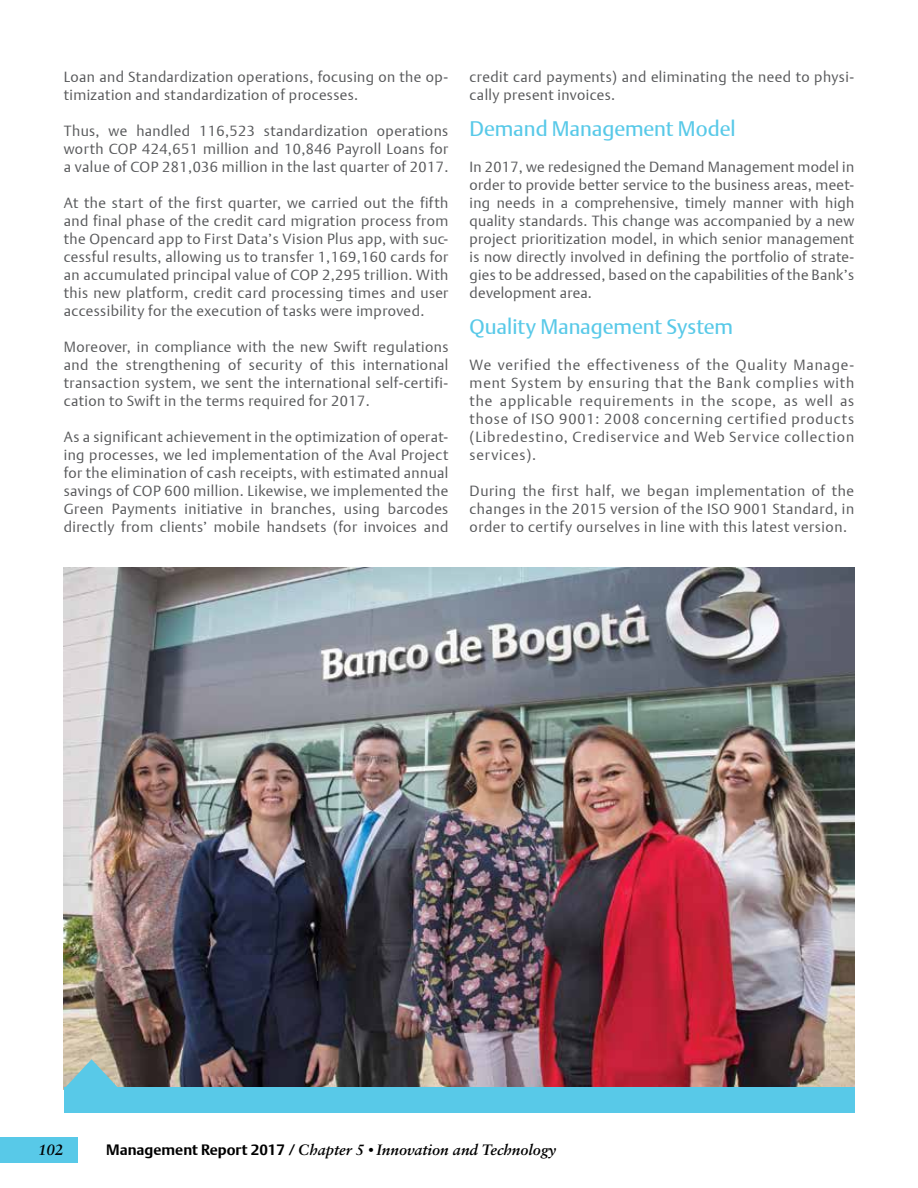
<style>
.page{position:relative;width:918px;height:1188px;background:#fff}
.page>*{position:absolute;margin:0;border:0;box-sizing:border-box;transform-origin:0 0}
.t1{font:21px "DTL Argo T";color:#58c9e8}
.t2{font:italic 700 15px "Sabon LT Std";color:#000}
.t3{font:14.7px/18px "DTL Argo T Light";letter-spacing:.03em;color:#58595b;text-align:justify}
.s1{font-family:"DTL Argo T";font-style:normal}
.s2{font-family:"Gill Sans";font-weight:600;font-style:normal}
</style>
<div class="page">
<img style="left:64px;top:568px;width:790px;height:520px">
<svg style="left:64px;top:1059px;width:55px;height:29px"></svg>
<div style="left:64px;top:1088px;width:790px;height:25px;background:#58c9e8"></div>
<div style="left:0;top:1137px;width:78px;height:25px;background:#58c9e8"></div>
<p class="t3" style="left:64px;top:67px;width:386px">Loan and Standardization operations, focusing on the op&shy;timization and standardization of processes.</p>
<p class="t3" style="left:64px;top:121px;width:386px">Thus, we handled 116,523 standardization operations worth COP 424,651 million and 10,846 Payroll Loans for a value of COP 281,036 million in the last quarter of 2017.</p>
<p class="t3" style="left:64px;top:193px;width:386px">At the start of the first quarter, we carried out the fifth and final phase of the credit card migration process from the Opencard app to First Data’s Vision Plus app, with suc&shy;cessful results, allowing us to transfer 1,169,160 cards for an accumulated principal value of COP 2,295 trillion. With this new platform, credit card processing times and user accessibility for the execution of tasks were improved.</p>
<p class="t3" style="left:64px;top:337px;width:386px">Moreover, in compliance with the new Swift regulations and the strengthening of security of this international transaction system, we sent the international self-certifi&shy;cation to Swift in the terms required for 2017.</p>
<p class="t3" style="left:64px;top:427px;width:386px">As a significant achievement in the optimization of operat&shy;ing processes, we led implementation of the Aval Project for the elimination of cash receipts, with estimated annual savings of COP 600 million. Likewise, we implemented the Green Payments initiative in branches, using barcodes directly from clients’ mobile handsets (for invoices and</p>
<p class="t3" style="left:470px;top:67px;width:386px">credit card payments) and eliminating the need to physi&shy;cally present invoices.</p>
<h1 class="t1" style="left:470px;top:116px;width:267px">Demand Management Model</h1>
<p class="t3" style="left:470px;top:157px;width:386px">In 2017, we redesigned the Demand Management model in order to provide better service to the business areas, meet&shy;ing needs in a comprehensive, timely manner with high quality standards. This change was accompanied by a new project prioritization model, in which senior management is now directly involved in defining the portfolio of strate&shy;gies to be addressed, based on the capabilities of the Bank’s development area.</p>
<h1 class="t1" style="left:470px;top:314px;width:265px">Quality Management System</h1>
<p class="t3" style="left:470px;top:355px;width:386px">We verified the effectiveness of the Quality Manage&shy;ment System by ensuring that the Bank complies with the applicable requirements in the scope, as well as those of ISO 9001: 2008 concerning certified products (Libredestino, Crediservice and Web Service collection services).</p>
<p class="t3" style="left:470px;top:481px;width:386px">During the first half, we began implementation of the changes in the 2015 version of the ISO 9001 Standard, in order to certify ourselves in line with this latest version.</p>
<p class="t2" style="left:38px;top:1141px;width:27px">102</p>
<p class="t2" style="left:106px;top:1141px;width:452px"><span class="s1">Management Report 2017</span> / Chapter 5 <span class="s2">•</span> Innovation and Technology</p>
</div>
